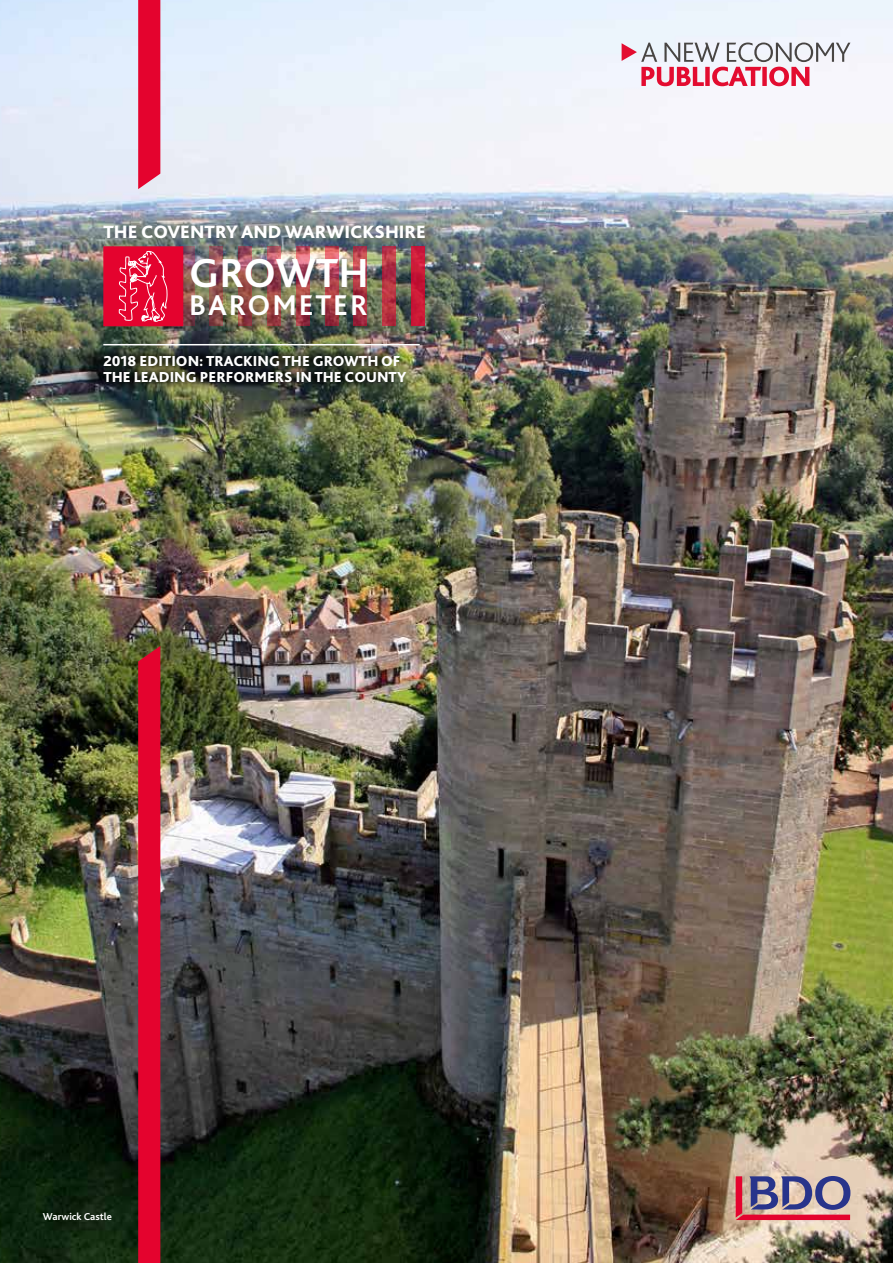
<style>
.page{position:relative;width:893px;height:1263px;background:#fff}
.page>*{position:absolute;margin:0;border:0;box-sizing:border-box;transform-origin:0 0}
.t1{font:700 42.45px "Bliss Pro";color:#fff}
.t2{font:700 29.85px "Bliss Pro";letter-spacing:.06em;color:#fff}
.t3{font:800 18.75px "Bliss Pro";color:#fff}
.t4{font:800 15.15px/16.5px "Bliss Pro";color:#fff}
.t5{font:700 10.5px "Bliss Pro";color:#fff}
</style>
<div class="page">
<img style="left:0;top:0;width:893px;height:1263px">
<div style="left:138px;top:646px;width:22px;height:617px;background:#e4032e"></div>
<svg style="left:138px;top:0;width:22px;height:189px;background:#e40e37"></svg>
<svg style="left:325px;top:247px;width:13px;height:79px"></svg>
<svg style="left:382px;top:247px;width:13px;height:79px"></svg>
<svg style="left:268px;top:247px;width:13px;height:79px"></svg>
<svg style="left:411px;top:247px;width:13px;height:79px"></svg>
<svg style="left:296px;top:247px;width:13px;height:79px"></svg>
<svg style="left:210px;top:247px;width:13px;height:79px"></svg>
<svg style="left:354px;top:247px;width:13px;height:79px"></svg>
<svg style="left:239px;top:247px;width:13px;height:79px"></svg>
<svg style="left:183px;top:247px;width:11px;height:79px"></svg>
<div style="left:103px;top:246px;width:80px;height:80px;background:#e4032e;border:1px solid #e4032e"></div>
<div style="left:100px;top:219px;width:337px;height:28px;background:#3c3734;opacity:.3"></div>
<svg style="left:118px;top:216px;width:50px;height:117px"></svg>
<div style="left:81px;top:347px;width:318px;height:44px;background:#000;opacity:.75"></div>
<svg style="left:622px;top:43px;width:228px;height:43px"></svg>
<hr style="left:103px;top:344px;width:317px;height:1px;background:#fff">
<svg style="left:736px;top:1176px;width:114px;height:44px;background:#a57790"></svg>
<p class="t3" style="left:103px;top:220px;width:324px">THE COVENTRY AND WARWICKSHIRE</p>
<h1 class="t1" style="left:189px;top:246px;width:181px">GROWTH</h1>
<h2 class="t2" style="left:189px;top:286px;width:180px">BAROMETER</h2>
<p class="t4" style="left:103px;top:352px;width:304px">2018 EDITION: TRACKING THE GROWTH OF<br>THE LEADING PERFORMERS IN THE COUNTY</p>
<p class="t5" style="left:43px;top:1210px;width:71px">Warwick Castle</p>
</div>
